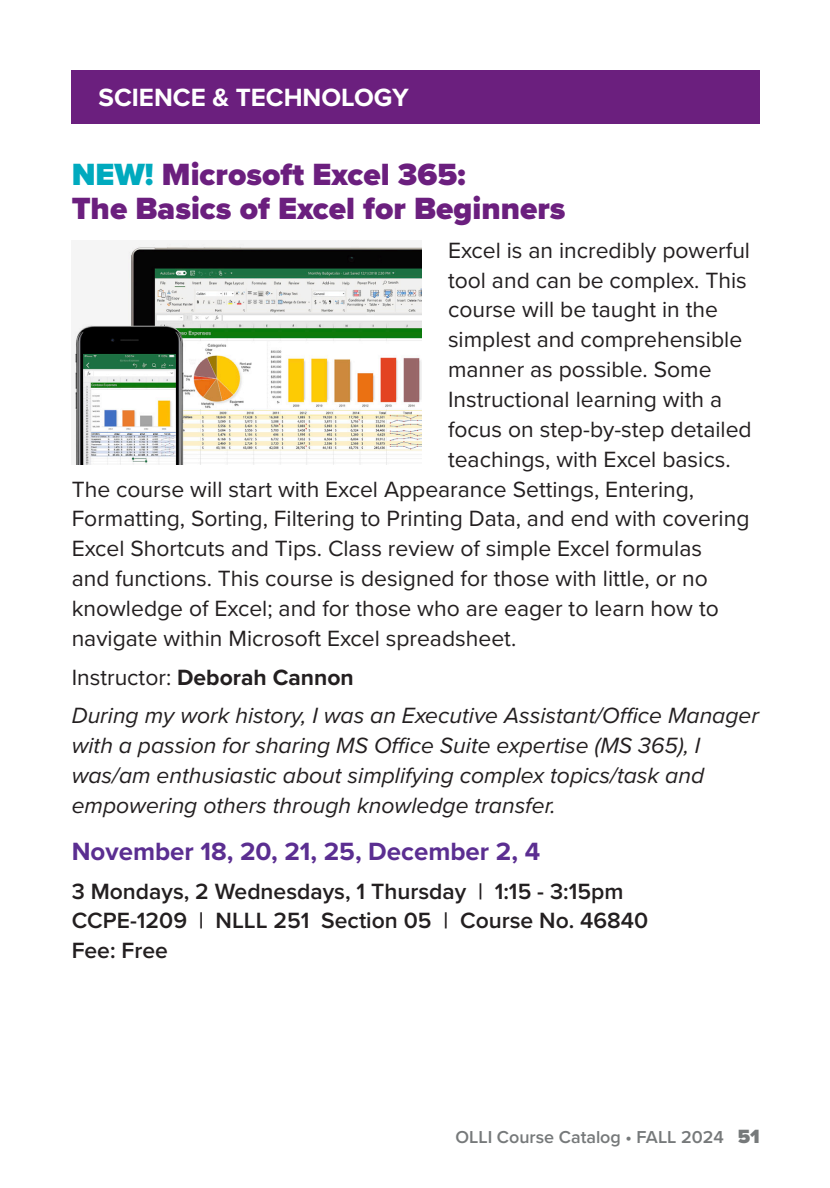
<style>
.page{position:relative;width:830px;height:1188px;background:#fff}
.page>*{position:absolute;margin:0;border:0;box-sizing:border-box;transform-origin:0 0}
.Class_Name{font:900 31.8px/33.9px "Proxima Nova";color:#6b1f7e}
.Date{font:700 25.8px "Proxima Nova";color:#5b2e91}
.section_header{font:700 25.8px "Proxima Nova";color:#fff}
.body_copy{font:22.95px "Proxima Nova";color:#231f20}
.body_copy-2{font:italic 22.95px/29.8px "Proxima Nova";color:#231f20}
.body_copy-3{font:600 22.95px/29.8px "Proxima Nova";color:#231f20}
.body_copy-4{font:700 22.95px "Proxima Nova";color:#231f20}
.body_copy-5{font:600 17.85px "Proxima Nova";color:#76797a}
.s1{color:#00aabe}
.s2{font-weight:400}
.s3{font-weight:900;font-size:19.95px}
</style>
<div class="page">
<div style="left:72px;top:70px;width:687px;height:54px;background:#6b1f7e"></div>
<img style="left:74px;top:243px;width:347px;height:221px">
<p class="section_header" style="left:99px;top:78px;width:312px">SCIENCE &amp; TECHNOLOGY</p>
<p class="Class_Name" style="left:72px;top:157px;width:495px"><span class="s1">NEW!</span> Microsoft Excel 365:<br>The Basics of Excel for Beginners</p>
<p class="body_copy" style="left:448px;top:233px;width:303px">Excel is an incredibly powerful</p>
<p class="body_copy" style="left:448px;top:263px;width:300px">tool and can be complex. This</p>
<p class="body_copy" style="left:448px;top:293px;width:271px">course will be taught in the</p>
<p class="body_copy" style="left:448px;top:323px;width:296px">simplest and comprehensible</p>
<p class="body_copy" style="left:448px;top:352px;width:265px">manner as possible. Some</p>
<p class="body_copy" style="left:448px;top:382px;width:275px">Instructional learning with a</p>
<p class="body_copy" style="left:448px;top:412px;width:305px">focus on step-by-step detailed</p>
<p class="body_copy" style="left:448px;top:442px;width:284px">teachings, with Excel basics.</p>
<p class="body_copy" style="left:72px;top:472px;width:624px">The course will start with Excel Appearance Settings, Entering,</p>
<p class="body_copy" style="left:72px;top:502px;width:679px">Formatting, Sorting, Filtering to Printing Data, and end with covering</p>
<p class="body_copy" style="left:72px;top:532px;width:632px">Excel Shortcuts and Tips. Class review of simple Excel formulas</p>
<p class="body_copy" style="left:72px;top:561px;width:637px">and functions. This course is designed for those with little, or no</p>
<p class="body_copy" style="left:72px;top:591px;width:648px">knowledge of Excel; and for those who are eager to learn how to</p>
<p class="body_copy" style="left:72px;top:621px;width:446px">navigate within Microsoft Excel spreadsheet.</p>
<p class="body_copy-4" style="left:72px;top:660px;width:283px"><span class="s2">Instructor:</span> Deborah Cannon</p>
<p class="body_copy-2" style="left:72px;top:700px;width:688px">During my work history, I was an Executive Assistant/Office Manager with a passion for sharing MS Office Suite expertise (MS 365), I was/am enthusiastic about simplifying complex topics/task and empowering others through knowledge transfer.</p>
<p class="Date" style="left:72px;top:832px;width:470px">November 18, 20, 21, 25, December 2, 4</p>
<p class="body_copy-3" style="left:72px;top:875px;width:578px">3 Mondays, 2 Wednesdays, 1 Thursday | 1:15 - 3:15pm<br>CCPE-1209 | NLLL 251 Section 05 | Course No. 46840<br>Fee: Free</p>
<p class="body_copy-5" style="left:455px;top:1124px;width:306px">OLLI Course Catalog • FALL 2024 <span class="s3">51</span></p>
</div>
